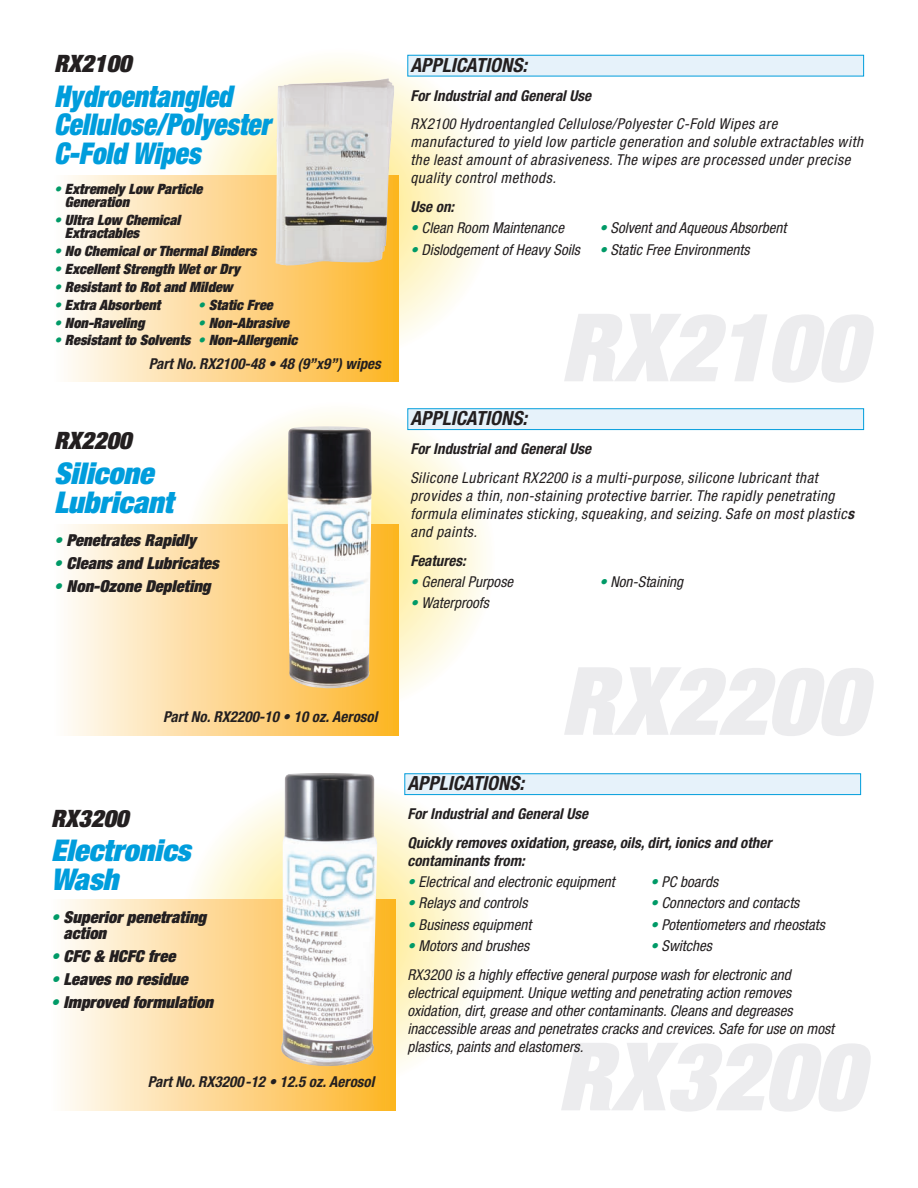
<style>
.page{position:relative;width:918px;height:1188px;background:#fff}
.page>*{position:absolute;margin:0;border:0;box-sizing:border-box;transform-origin:0 0}
.t1{font:italic 900 expanded 30px/28.5px "Helvetica Neue";letter-spacing:.005em;color:#009ddc;scale:.9 1}
.t2{font:italic 900 expanded 30px/28.5px "Helvetica Neue";letter-spacing:.005em;color:#009ddc}
.t3{font:italic 900 expanded 24px "Helvetica Neue";letter-spacing:.005em;color:#231f20}
.t4{font:italic 700 condensed 19.5px "Helvetica Neue";letter-spacing:.005em;color:#231f20}
.t5{font:italic 900 expanded 16.5px/16.5px "Helvetica Neue";letter-spacing:.005em;color:#231f20}
.t6{font:italic condensed 15px/18px "Helvetica Neue";letter-spacing:.005em;color:#231f20}
.t7{font:italic condensed 15px/18px "Helvetica Neue";letter-spacing:.04em;color:#231f20}
.t8{font:italic 700 condensed 15px/28.8px "Helvetica Neue";letter-spacing:.005em;color:#231f20}
.t9{font:italic 900 expanded 14.25px/13.5px "Helvetica Neue";letter-spacing:.005em;color:#231f20}
.s1{color:#009a67}
.s2{font-weight:700}
</style>
<div class="page">
<svg style="left:183px;top:49px;width:312px;height:312px"></svg>
<div style="left:54px;top:175px;width:344px;height:207px;background:linear-gradient(to right,#fefcfb,#fdb427)"></div>
<div style="left:408px;top:56px;width:455px;height:20px;background:#e6f2fa"></div>
<div style="left:407px;top:55px;width:457px;height:21px;border:1px solid #009ddc"></div>
<svg style="left:183px;top:402px;width:312px;height:312px"></svg>
<div style="left:54px;top:524px;width:344px;height:211px;background:linear-gradient(to right,#fefcfb,#fdb427)"></div>
<div style="left:408px;top:409px;width:455px;height:20px;background:#e6f2fa"></div>
<div style="left:407px;top:408px;width:457px;height:22px;border:1px solid #009ddc"></div>
<svg style="left:180px;top:778px;width:312px;height:312px"></svg>
<div style="left:51px;top:900px;width:344px;height:211px;background:linear-gradient(to right,#fefcfb,#fdb427)"></div>
<div style="left:405px;top:774px;width:455px;height:20px;background:#e6f2fa"></div>
<div style="left:404px;top:773px;width:457px;height:22px;border:1px solid #009ddc"></div>
<img style="left:276px;top:78px;width:118px;height:188px">
<img style="left:288px;top:426px;width:84px;height:264px">
<img style="left:280px;top:773px;width:97px;height:296px">
<h2 class="t3" style="left:54px;top:48px;width:79px">RX2100</h2>
<h1 class="t1" style="left:54px;top:81px;width:242px">Hydroentangled<br>Cellulose/Polyester<br>C-Fold Wipes</h1>
<p class="t9" style="left:65px;top:182px;width:139px;text-indent:-11px"><span class="s1">•</span> Extremely Low Particle<br>Generation</p>
<p class="t9" style="left:65px;top:213px;width:117px;text-indent:-11px"><span class="s1">•</span> Ultra Low Chemical<br>Extractables</p>
<p class="t9" style="left:54px;top:244px;width:204px"><span class="s1">•</span> No Chemical or Thermal Binders</p>
<p class="t9" style="left:54px;top:262px;width:188px"><span class="s1">•</span> Excellent Strength Wet or Dry</p>
<p class="t9" style="left:54px;top:280px;width:180px"><span class="s1">•</span> Resistant to Rot and Mildew</p>
<p class="t9" style="left:54px;top:298px;width:108px"><span class="s1">•</span> Extra Absorbent</p>
<p class="t9" style="left:198px;top:298px;width:77px"><span class="s1">•</span> Static Free</p>
<p class="t9" style="left:54px;top:315px;width:92px"><span class="s1">•</span> Non-Raveling</p>
<p class="t9" style="left:198px;top:315px;width:93px"><span class="s1">•</span> Non-Abrasive</p>
<p class="t9" style="left:54px;top:333px;width:245px"><span class="s1">•</span> Resistant to Solvents <span class="s1">•</span> Non-Allergenic</p>
<p class="t8" style="left:149px;top:349px;width:234px">Part No. RX2100-48 • 48 (9”x9”) wipes</p>
<h2 class="t3" style="left:54px;top:426px;width:79px">RX2200</h2>
<h1 class="t2" style="left:54px;top:459px;width:120px">Silicone<br>Lubricant</h1>
<p class="t5" style="left:54px;top:531px;width:144px"><span class="s1">•</span> Penetrates Rapidly</p>
<p class="t5" style="left:54px;top:554px;width:166px"><span class="s1">•</span> Cleans and Lubricates</p>
<p class="t5" style="left:54px;top:577px;width:158px"><span class="s1">•</span> Non-Ozone Depleting</p>
<h3 class="t4" style="left:410px;top:53px;width:118px">APPLICATIONS:</h3>
<p class="t8" style="left:410px;top:81px;width:182px">For Industrial and General Use</p>
<p class="t7" style="left:410px;top:115px;width:454px">RX2100 Hydroentangled Cellulose/Polyester C-Fold Wipes are manufactured to yield low particle generation and soluble extractables with the least amount of abrasiveness. The wipes are processed under precise quality control methods.</p>
<p class="t8" style="left:410px;top:192px;width:45px">Use on:</p>
<p class="t6" style="left:410px;top:219px;width:155px"><span class="s1">•</span> Clean Room Maintenance</p>
<p class="t6" style="left:599px;top:219px;width:188px"><span class="s1">•</span> Solvent and Aqueous Absorbent</p>
<p class="t6" style="left:410px;top:240px;width:171px"><span class="s1">•</span> Dislodgement of Heavy Soils</p>
<p class="t6" style="left:599px;top:240px;width:152px"><span class="s1">•</span> Static Free Environments</p>
<h3 class="t4" style="left:410px;top:407px;width:118px">APPLICATIONS:</h3>
<p class="t8" style="left:410px;top:434px;width:182px">For Industrial and General Use</p>
<p class="t7" style="left:410px;top:468px;width:445px">Silicone Lubricant RX2200 is a multi-purpose, silicone lubricant that provides a thin, non-staining protective barrier. The rapidly penetrating formula eliminates sticking, squeaking, and seizing. Safe on most plastic<span class="s2">s </span>and paints.</p>
<p class="t8" style="left:410px;top:546px;width:57px">Features:</p>
<p class="t6" style="left:410px;top:573px;width:104px"><span class="s1">•</span> General Purpose</p>
<p class="t6" style="left:599px;top:573px;width:85px"><span class="s1">•</span> Non-Staining</p>
<p class="t6" style="left:410px;top:594px;width:80px"><span class="s1">•</span> Waterproofs</p>
<p class="t8" style="left:163px;top:702px;width:216px">Part No. RX2200-10 • 10 oz. Aerosol</p>
<h2 class="t3" style="left:51px;top:803px;width:79px">RX3200</h2>
<h1 class="t2" style="left:51px;top:836px;width:141px">Electronics<br>Wash</h1>
<p class="t5" style="left:64px;top:908px;width:144px;text-indent:-13px"><span class="s1">•</span> Superior penetrating action</p>
<p class="t5" style="left:51px;top:948px;width:126px"><span class="s1">•</span> CFC &amp; HCFC free</p>
<p class="t5" style="left:51px;top:971px;width:138px"><span class="s1">•</span> Leaves no residue</p>
<p class="t5" style="left:51px;top:994px;width:164px"><span class="s1">•</span> Improved formulation</p>
<p class="t8" style="left:148px;top:1067px;width:228px">Part No. RX3200-12 • 12.5 oz. Aerosol</p>
<h3 class="t4" style="left:407px;top:772px;width:118px">APPLICATIONS:</h3>
<p class="t8" style="left:407px;top:799px;width:365px">For Industrial and General Use<br>Quickly removes oxidation, grease, oils, dirt, ionics and other</p>
<p class="t8" style="left:407px;top:846px;width:119px">contaminants from:</p>
<p class="t6" style="left:407px;top:873px;width:209px"><span class="s1">•</span> Electrical and electronic equipment</p>
<p class="t6" style="left:650px;top:873px;width:69px"><span class="s1">•</span> PC boards</p>
<p class="t6" style="left:407px;top:894px;width:122px"><span class="s1">•</span> Relays and controls</p>
<p class="t6" style="left:650px;top:894px;width:151px"><span class="s1">•</span> Connectors and contacts</p>
<p class="t6" style="left:407px;top:915px;width:126px"><span class="s1">•</span> Business equipment</p>
<p class="t6" style="left:650px;top:915px;width:176px"><span class="s1">•</span> Potentiometers and rheostats</p>
<p class="t6" style="left:407px;top:936px;width:123px"><span class="s1">•</span> Motors and brushes</p>
<p class="t6" style="left:407px;top:931px;width:385px;line-height:28.8px;text-indent:243px"><span class="s1">•</span> Switches<br>RX3200 is a highly effective general purpose wash for electronic and</p>
<p class="t6" style="left:407px;top:983px;width:428px">electrical equipment. Unique wetting and penetrating action removes oxidation, dirt, grease and other contaminants. Cleans and degreases inaccessible areas and penetrates cracks and crevices. Safe for use on most plastics, paints and elastomers.</p>
</div>
